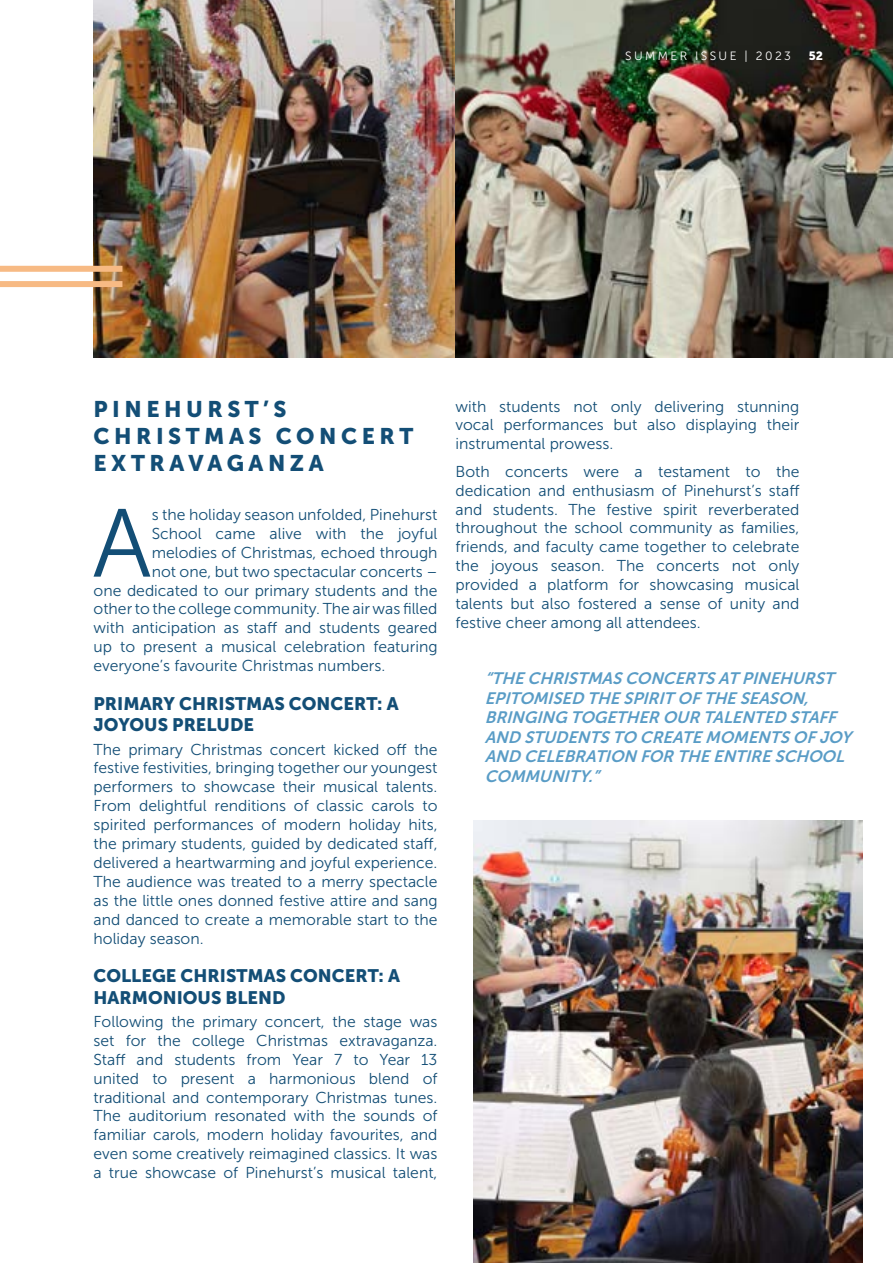
<style>
.page{position:relative;width:893px;height:1263px;background:#fff}
.page>*{position:absolute;margin:0;border:0;box-sizing:border-box;transform-origin:0 0}
.t1{font:96.45px "Museo Sans 300";color:#134e76}
.t2{font:22.5px/27px "Museo Sans 900";letter-spacing:.2em;color:#134e76}
.t3{font:18px/21.6px "Museo Sans 900";color:#134e76}
.t4{font:italic 16.5px/19.5px "Museo Sans 700";color:#599cc6}
.t5{font:15.75px/18.9px "Museo Sans 300";color:#134e76;text-align:justify}
.t6{font:12px "Museo Sans 300";letter-spacing:.2em;color:#fff}
.t7{font:12px "Museo Sans 900";color:#fff}
</style>
<div class="page">
<img style="left:473px;top:821px;width:389px;height:442px">
<img style="left:94px;top:0;width:361px;height:358px">
<img style="left:455px;top:0;width:438px;height:358px">
<div style="left:0;top:266px;width:122px;height:6px;background:#f7ba84"></div>
<div style="left:0;top:281px;width:122px;height:6px;background:#f7ba84"></div>
<p class="t6" style="left:625px;top:49px;width:167px">SUMMER ISSUE | 2023</p>
<p class="t7" style="left:809px;top:49px;width:16px">52</p>
<h2 class="t2" style="left:94px;top:395px;width:321px">PINEHURST’S<br>CHRISTMAS CONCERT<br>EXTRAVAGANZA</h2>
<h1 class="t1" style="left:92px;top:491px;width:61px">A</h1>
<p class="t5" style="left:152px;top:505px;width:287px">s the holiday season unfolded, Pinehurst</p>
<p class="t5" style="left:152px;top:524px;width:287px">School came alive with the joyful</p>
<p class="t5" style="left:152px;top:543px;width:287px">melodies of Christmas, echoed through</p>
<p class="t5" style="left:152px;top:562px;width:287px">not one, but two spectacular concerts –</p>
<p class="t5" style="left:94px;top:581px;width:345px">one dedicated to our primary students and the</p>
<p class="t5" style="left:94px;top:600px;width:345px">other to the college community. The air was filled</p>
<p class="t5" style="left:94px;top:619px;width:345px">with anticipation as staff and students geared</p>
<p class="t5" style="left:94px;top:637px;width:345px">up to present a musical celebration featuring</p>
<p class="t5" style="left:94px;top:656px;width:293px">everyone’s favourite Christmas numbers.</p>
<p class="t3" style="left:94px;top:693px;width:307px">PRIMARY CHRISTMAS CONCERT: A<br>JOYOUS PRELUDE</p>
<p class="t5" style="left:94px;top:740px;width:345px">The primary Christmas concert kicked off the festive festivities, bringing together our youngest performers to showcase their musical talents.<br>From delightful renditions of classic carols to spirited performances of modern holiday hits, the primary students, guided by dedicated staff, delivered a heartwarming and joyful experience.<br>The audience was treated to a merry spectacle as the little ones donned festive attire and sang and danced to create a memorable start to the holiday season.</p>
<p class="t3" style="left:94px;top:965px;width:308px">COLLEGE CHRISTMAS CONCERT: A<br>HARMONIOUS BLEND</p>
<p class="t5" style="left:94px;top:1012px;width:345px">Following the primary concert, the stage was set for the college Christmas extravaganza.<br>Staff and students from Year 7 to Year 13 united to present a harmonious blend of traditional and contemporary Christmas tunes.<br>The auditorium resonated with the sounds of familiar carols, modern holiday favourites, and even some creatively reimagined classics. It was a true showcase of Pinehurst’s musical talent,</p>
<p class="t5" style="left:455px;top:397px;width:345px">with students not only delivering stunning vocal performances but also displaying their instrumental prowess.</p>
<p class="t5" style="left:455px;top:462px;width:345px">Both concerts were a testament to the dedication and enthusiasm of Pinehurst’s staff and students. The festive spirit reverberated throughout the school community as families, friends, and faculty came together to celebrate the joyous season. The concerts not only provided a platform for showcasing musical talents but also fostered a sense of unity and festive cheer among all attendees.</p>
<p class="t4" style="left:485px;top:669px;width:373px">“THE CHRISTMAS CONCERTS AT PINEHURST EPITOMISED THE SPIRIT OFTHE SEASON, BRINGING TOGETHER OUR TALENTED STAFF AND STUDENTS TO CREATE MOMENTS OFJOY AND CELEBRATION FOR THE ENTIRE SCHOOL COMMUNITY.”</p>
</div>
